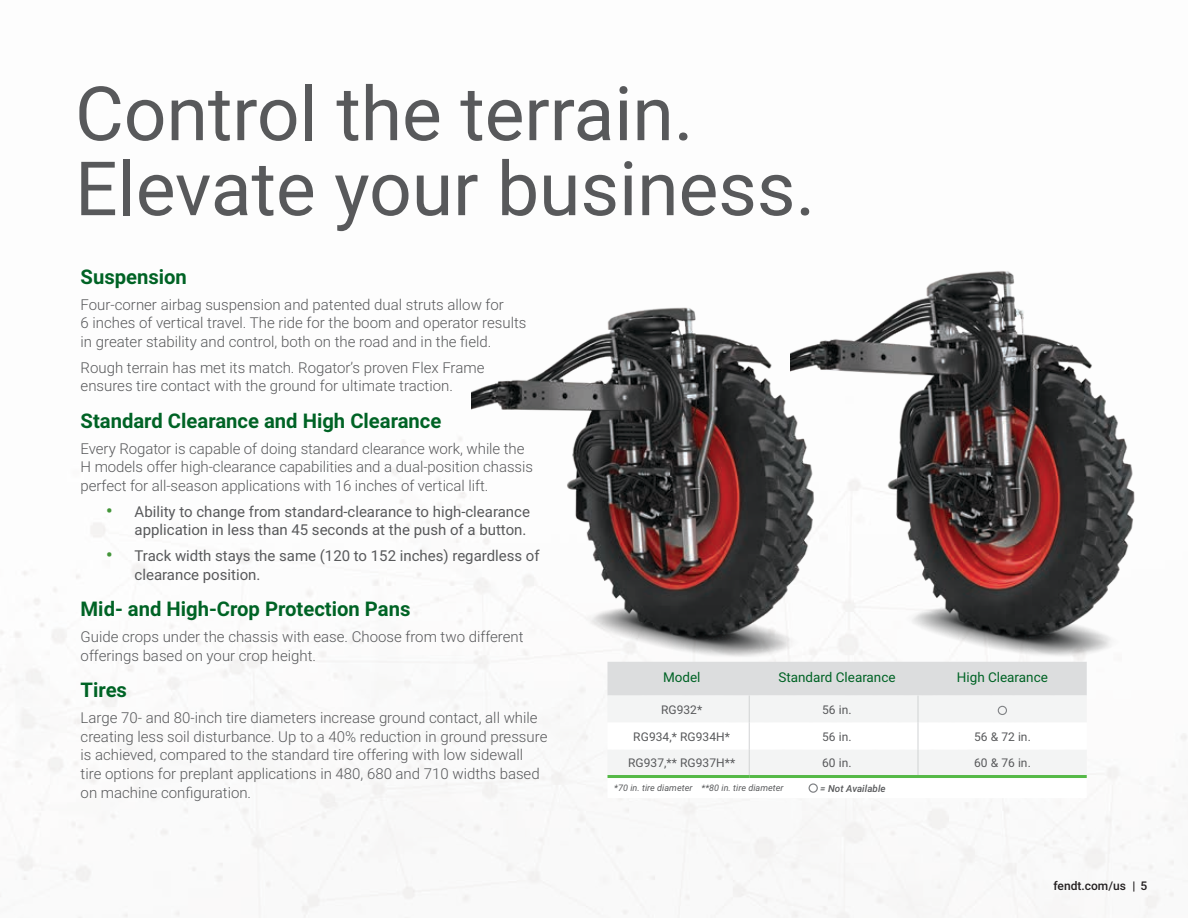
<style>
.page{position:relative;width:1188px;height:918px;background:#fff}
.page>*{position:absolute;margin:0;border:0;box-sizing:border-box;transform-origin:0 0}
.t1{font:75px/75px "Roboto";color:#58595b}
.t2{font:700 20.25px "Roboto";color:#006325}
.t3{font:300 15px/18.8px "Roboto";color:#58595b}
.t4{font:15px/18.8px "Roboto";color:#58595b;text-align:right}
.t5{font:13.5px "Roboto";color:#006325}
.t6{font:12px "Roboto";letter-spacing:.005em;color:#58595b}
.t7{font:500 12px "Roboto";color:#231f20}
.t8{font:italic 500 9.75px "Roboto";letter-spacing:.005em;color:#58595b}
.t9{font:italic 9px "Roboto";letter-spacing:.005em;color:#58595b}
.s1{font-weight:700;font-size:18px;color:#439539}
</style>
<div class="page">
<img style="left:1px;top:391px;width:1186px;height:527px">
<img style="left:472px;top:307px;width:318px;height:355px">
<img style="left:790px;top:271px;width:397px;height:391px">
<svg style="left:608px;top:662px;width:479px;height:136px"></svg>
<hr style="left:608px;top:775px;width:141px;height:3px;background:#55b947">
<hr style="left:749px;top:775px;width:169px;height:3px;background:#55b947">
<hr style="left:918px;top:775px;width:169px;height:3px;background:#55b947">
<div style="left:809px;top:783px;width:9px;height:10px;border:1px solid #808285;border-radius:50%"></div>
<div style="left:998px;top:706px;width:9px;height:9px;border:1px solid #808285;border-radius:50%"></div>
<h1 class="t1" style="left:75px;top:73px;width:742px">Control the terrain.<br>Elevate your business.</h1>
<h2 class="t2" style="left:81px;top:263px;width:108px">Suspension</h2>
<p class="t3" style="left:81px;top:294px;width:447px">Four-corner airbag suspension and patented dual struts allow for<br>6 inches of vertical travel. The ride for the boom and operator results in greater stability and control, both on the road and in the field.</p>
<p class="t3" style="left:81px;top:357px;width:405px">Rough terrain has met its match. Rogator’s proven Flex Frame ensures tire contact with the ground for ultimate traction.</p>
<h2 class="t2" style="left:81px;top:407px;width:362px">Standard Clearance and High Clearance</h2>
<p class="t3" style="left:81px;top:438px;width:454px">Every Rogator is capable of doing standard clearance work, while the<br>H models offer high-clearance capabilities and a dual-position chassis perfect for all-season applications with 16 inches of vertical lift.</p>
<p class="t4" style="left:106px;top:501px;width:425px"><span class="s1">•</span> Ability to change from standard-clearance to high-clearance application in less than 45 seconds at the push of a button.</p>
<p class="t4" style="left:135px;top:546px;width:407px;text-align:left;text-indent:-28px"><span class="s1">•</span> Track width stays the same (120 to 152 inches) regardless of clearance position.</p>
<h2 class="t2" style="left:81px;top:595px;width:331px">Mid- and High-Crop Protection Pans</h2>
<p class="t3" style="left:81px;top:627px;width:445px">Guide crops under the chassis with ease. Choose from two different offerings based on your crop height.</p>
<h2 class="t2" style="left:81px;top:676px;width:48px">Tires</h2>
<p class="t3" style="left:81px;top:708px;width:468px">Large 70- and 80-inch tire diameters increase ground contact, all while creating less soil disturbance. Up to a 40% reduction in ground pressure is achieved, compared to the standard tire offering with low sidewall tire options for preplant applications in 480, 680 and 710 widths based on machine configuration.</p>
<p class="t5" style="left:663px;top:668px;width:39px">Model</p>
<p class="t5" style="left:778px;top:668px;width:119px">Standard Clearance</p>
<p class="t5" style="left:957px;top:668px;width:92px">High Clearance</p>
<p class="t6" style="left:661px;top:701px;width:43px">RG932*</p>
<p class="t6" style="left:822px;top:701px;width:31px">56 in.</p>
<p class="t6" style="left:633px;top:728px;width:98px">RG934,* RG934H*</p>
<p class="t6" style="left:822px;top:728px;width:31px">56 in.</p>
<p class="t6" style="left:974px;top:728px;width:58px">56 &amp; 72 in.</p>
<p class="t6" style="left:628px;top:754px;width:109px">RG937,** RG937H**</p>
<p class="t6" style="left:822px;top:754px;width:31px">60 in.</p>
<p class="t6" style="left:974px;top:754px;width:58px">60 &amp; 76 in.</p>
<p class="t9" style="left:614px;top:782px;width:171px">*70 in. tire diameter **80 in. tire diameter</p>
<p class="t8" style="left:820px;top:781px;width:67px">= Not Available</p>
<p class="t7" style="left:1054px;top:878px;width:95px">fendt.com/us | 5</p>
</div>
